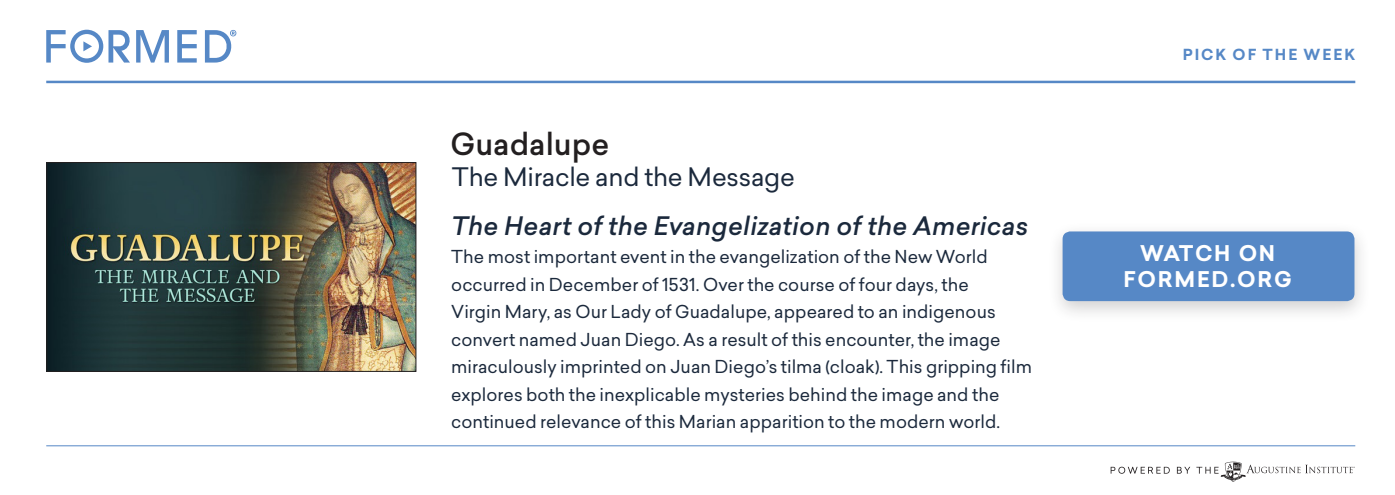
<style>
.page{position:relative;width:1395px;height:495px;background:#fff}
.page>*{position:absolute;margin:0;border:0;box-sizing:border-box;transform-origin:0 0}
.t1{font:500 30px "Sailec";color:#231f20}
.t2{font:italic 500 25px "Sailec";letter-spacing:.01em;color:#1b293c}
.t3{font:25px "Sailec";letter-spacing:-.01em;color:#1b293c}
.t4{font:700 21.25px/25.5px "Sailec";letter-spacing:.08em;color:#fff;text-align:center}
.t5{font:17.5px/27.5px "Sailec";color:#1b293c}
.t6{font:700 15px "Sailec";letter-spacing:.135em;color:#5688c6}
</style>
<div class="page">
<svg style="left:177px;top:30px;width:20px;height:33px"></svg>
<svg style="left:46px;top:30px;width:123px;height:33px"></svg>
<svg style="left:205px;top:30px;width:32px;height:33px"></svg>
<hr style="left:46px;top:81px;width:1309px;height:2px;background:#5688c6">
<div style="left:1048px;top:221px;width:324px;height:102px;background:#231f20;opacity:.21"></div>
<div style="left:1063px;top:231px;width:291px;height:70px;background:#5688c6;border-radius:8px"></div>
<img style="left:48px;top:164px;width:366px;height:206px">
<div style="left:46px;top:162px;width:370px;height:210px;border:1px solid #231f20"></div>
<hr style="left:46px;top:445px;width:1309px;height:1px;background:#5688c6">
<svg style="left:1111px;top:467px;width:59px;height:7px"></svg>
<svg style="left:1177px;top:467px;width:13px;height:7px"></svg>
<svg style="left:1196px;top:462px;width:159px;height:20px"></svg>
<p class="t1" style="left:451px;top:123px;width:160px">Guadalupe</p>
<p class="t3" style="left:452px;top:159px;width:345px">The Miracle and the Message</p>
<p class="t2" style="left:451px;top:208px;width:579px">The Heart of the Evangelization of the Americas</p>
<p class="t5" style="left:451px;top:243px;width:582px">The most important event in the evangelization of the New World occurred in December of 1531. Over the course of four days, the<br>Virgin Mary, as Our Lady of Guadalupe, appeared to an indigenous convert named Juan Diego. As a result of this encounter, the image miraculously imprinted on Juan Diego’s tilma (cloak). This gripping film explores both the inexplicable mysteries behind the image and the continued relevance of this Marian apparition to the modern world.</p>
<p class="t6" style="left:1183px;top:44px;width:174px">PICK OF THE WEEK</p>
<p class="t4" style="left:1123px;top:241px;width:170px">WATCH ON<br>FORMED.ORG</p>
</div>
